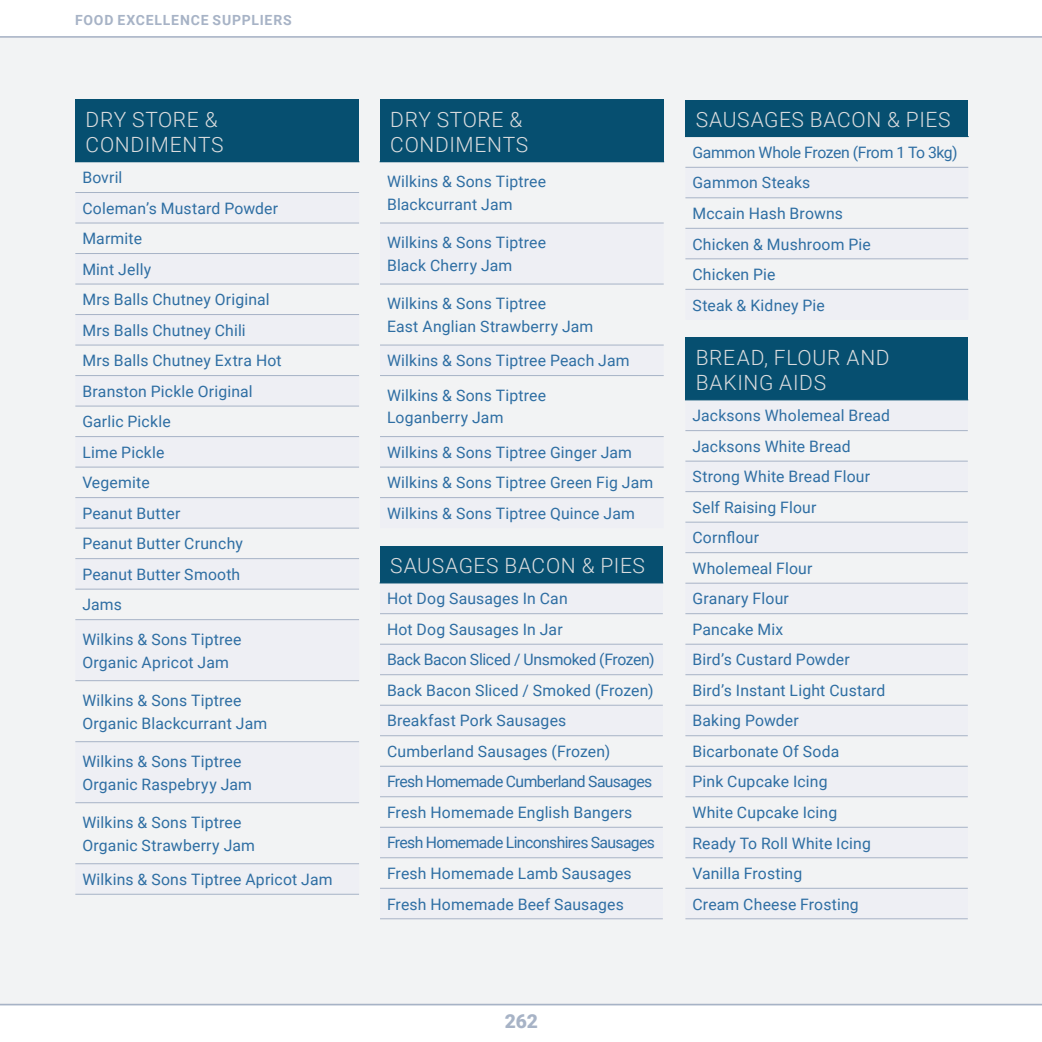
<style>
.page{position:relative;width:1042px;height:1042px;background:#fff}
.page>*{position:absolute;margin:0;border:0;box-sizing:border-box;transform-origin:0 0}
.t1{font:300 21px/25.2px "Roboto";letter-spacing:.03em;color:#dadcde}
.t2{font:900 19.25px "Roboto";color:#a7b3c6}
.t3{font:15.75px/30.4px "Roboto";letter-spacing:.01em;color:#2e6ea3}
.t4{font:700 14px "Roboto";letter-spacing:.06em;color:#a7b3c6}
</style>
<div class="page">
<hr style="left:0;top:1003px;width:1042px;height:2px;background:#a7b3c6">
<hr style="left:0;top:36px;width:1042px;height:2px;background:#a7b3c6">
<div style="left:0;top:38px;width:1042px;height:966px;background:#f2f3f4"></div>
<hr style="left:1041px;top:38px;width:1px;height:966px;background:#dadcde">
<div style="left:380px;top:100px;width:284px;height:62px;background:#064f70"></div>
<svg style="left:380px;top:283px;width:284px;height:216px"></svg>
<hr style="left:379px;top:161px;width:285px;height:1px;background:#064f70">
<hr style="left:380px;top:223px;width:284px;height:1px;background:#a7b3c6">
<hr style="left:380px;top:284px;width:284px;height:1px;background:#a7b3c6">
<hr style="left:380px;top:345px;width:284px;height:1px;background:#a7b3c6">
<hr style="left:380px;top:375px;width:284px;height:1px;background:#a7b3c6">
<hr style="left:380px;top:436px;width:284px;height:1px;background:#a7b3c6">
<hr style="left:380px;top:467px;width:284px;height:1px;background:#a7b3c6">
<hr style="left:380px;top:497px;width:284px;height:1px;background:#a7b3c6">
<div style="left:380px;top:546px;width:283px;height:37px;background:#064f70"></div>
<svg style="left:380px;top:583px;width:283px;height:305px"></svg>
<hr style="left:379px;top:582px;width:284px;height:1px;background:#064f70">
<hr style="left:380px;top:613px;width:283px;height:1px;background:#a7b3c6">
<hr style="left:380px;top:644px;width:283px;height:1px;background:#a7b3c6">
<hr style="left:380px;top:674px;width:283px;height:1px;background:#a7b3c6">
<hr style="left:380px;top:705px;width:283px;height:1px;background:#a7b3c6">
<hr style="left:380px;top:735px;width:283px;height:1px;background:#a7b3c6">
<hr style="left:380px;top:766px;width:283px;height:1px;background:#a7b3c6">
<hr style="left:380px;top:796px;width:283px;height:1px;background:#a7b3c6">
<hr style="left:380px;top:827px;width:283px;height:1px;background:#a7b3c6">
<hr style="left:380px;top:857px;width:283px;height:1px;background:#a7b3c6">
<hr style="left:380px;top:888px;width:283px;height:1px;background:#a7b3c6">
<hr style="left:380px;top:918px;width:283px;height:1px;background:#a7b3c6">
<div style="left:685px;top:100px;width:283px;height:37px;background:#064f70"></div>
<svg style="left:685px;top:198px;width:283px;height:91px"></svg>
<hr style="left:685px;top:167px;width:283px;height:1px;background:#a7b3c6">
<hr style="left:685px;top:197px;width:283px;height:1px;background:#a7b3c6">
<hr style="left:685px;top:228px;width:283px;height:1px;background:#a7b3c6">
<hr style="left:685px;top:258px;width:283px;height:1px;background:#a7b3c6">
<hr style="left:685px;top:289px;width:283px;height:1px;background:#a7b3c6">
<div style="left:685px;top:338px;width:283px;height:62px;background:#064f70"></div>
<svg style="left:685px;top:400px;width:283px;height:488px"></svg>
<hr style="left:685px;top:430px;width:283px;height:1px;background:#a7b3c6">
<hr style="left:685px;top:461px;width:283px;height:1px;background:#a7b3c6">
<hr style="left:685px;top:491px;width:283px;height:1px;background:#a7b3c6">
<hr style="left:685px;top:522px;width:283px;height:1px;background:#a7b3c6">
<hr style="left:685px;top:552px;width:283px;height:1px;background:#a7b3c6">
<hr style="left:685px;top:583px;width:283px;height:1px;background:#a7b3c6">
<hr style="left:685px;top:613px;width:283px;height:1px;background:#a7b3c6">
<hr style="left:685px;top:644px;width:283px;height:1px;background:#a7b3c6">
<hr style="left:685px;top:674px;width:283px;height:1px;background:#a7b3c6">
<hr style="left:685px;top:705px;width:283px;height:1px;background:#a7b3c6">
<hr style="left:685px;top:735px;width:283px;height:1px;background:#a7b3c6">
<hr style="left:685px;top:766px;width:283px;height:1px;background:#a7b3c6">
<hr style="left:685px;top:796px;width:283px;height:1px;background:#a7b3c6">
<hr style="left:685px;top:827px;width:283px;height:1px;background:#a7b3c6">
<hr style="left:685px;top:857px;width:283px;height:1px;background:#a7b3c6">
<hr style="left:685px;top:888px;width:283px;height:1px;background:#a7b3c6">
<hr style="left:685px;top:918px;width:283px;height:1px;background:#a7b3c6">
<div style="left:75px;top:100px;width:284px;height:62px;background:#064f70"></div>
<svg style="left:75px;top:222px;width:284px;height:672px"></svg>
<hr style="left:75px;top:192px;width:284px;height:1px;background:#a7b3c6">
<hr style="left:75px;top:223px;width:284px;height:1px;background:#a7b3c6">
<hr style="left:75px;top:253px;width:284px;height:1px;background:#a7b3c6">
<hr style="left:75px;top:284px;width:284px;height:1px;background:#a7b3c6">
<hr style="left:75px;top:314px;width:284px;height:1px;background:#a7b3c6">
<hr style="left:75px;top:345px;width:284px;height:1px;background:#a7b3c6">
<hr style="left:75px;top:375px;width:284px;height:1px;background:#a7b3c6">
<hr style="left:75px;top:406px;width:284px;height:1px;background:#a7b3c6">
<hr style="left:75px;top:436px;width:284px;height:1px;background:#a7b3c6">
<hr style="left:75px;top:467px;width:284px;height:1px;background:#a7b3c6">
<hr style="left:75px;top:497px;width:284px;height:1px;background:#a7b3c6">
<hr style="left:75px;top:528px;width:284px;height:1px;background:#a7b3c6">
<hr style="left:75px;top:558px;width:284px;height:1px;background:#a7b3c6">
<hr style="left:75px;top:589px;width:284px;height:1px;background:#a7b3c6">
<hr style="left:75px;top:619px;width:284px;height:1px;background:#a7b3c6">
<hr style="left:75px;top:680px;width:284px;height:1px;background:#a7b3c6">
<hr style="left:75px;top:741px;width:284px;height:1px;background:#a7b3c6">
<hr style="left:75px;top:802px;width:284px;height:1px;background:#a7b3c6">
<hr style="left:75px;top:863px;width:284px;height:1px;background:#a7b3c6">
<hr style="left:75px;top:894px;width:284px;height:1px;background:#a7b3c6">
<p class="t4" style="left:75px;top:10px;width:218px">FOOD EXCELLENCE SUPPLIERS</p>
<h1 class="t1" style="left:86px;top:106px;width:140px">DRY STORE &amp;<br>CONDIMENTS</h1>
<p class="t3" style="left:82px;top:162px;width:201px">Bovril<br>Coleman’s Mustard Powder<br>Marmite<br>Mint Jelly<br>Mrs Balls Chutney Original<br>Mrs Balls Chutney Chili<br>Mrs Balls Chutney Extra Hot<br>Branston Pickle Original<br>Garlic Pickle<br>Lime Pickle<br>Vegemite<br>Peanut Butter<br>Peanut Butter Crunchy<br>Peanut Butter Smooth<br>Jams</p>
<p class="t3" style="left:82px;top:627px;width:161px;line-height:22.8px">Wilkins &amp; Sons Tiptree<br>Organic Apricot Jam</p>
<p class="t3" style="left:82px;top:688px;width:186px;line-height:22.8px">Wilkins &amp; Sons Tiptree<br>Organic Blackcurrant Jam</p>
<p class="t3" style="left:82px;top:749px;width:171px;line-height:22.8px">Wilkins &amp; Sons Tiptree<br>Organic Raspebryy Jam</p>
<p class="t3" style="left:82px;top:810px;width:174px;line-height:22.8px">Wilkins &amp; Sons Tiptree<br>Organic Strawberry Jam</p>
<p class="t3" style="left:82px;top:863px;width:252px">Wilkins &amp; Sons Tiptree Apricot Jam</p>
<h1 class="t1" style="left:390px;top:106px;width:140px">DRY STORE &amp;<br>CONDIMENTS</h1>
<p class="t3" style="left:387px;top:169px;width:161px;line-height:22.8px">Wilkins &amp; Sons Tiptree<br>Blackcurrant Jam</p>
<p class="t3" style="left:387px;top:230px;width:161px;line-height:22.8px">Wilkins &amp; Sons Tiptree<br>Black Cherry Jam</p>
<p class="t3" style="left:387px;top:291px;width:208px;line-height:22.8px">Wilkins &amp; Sons Tiptree<br>East Anglian Strawberry Jam</p>
<p class="t3" style="left:387px;top:343px;width:244px;line-height:34.3px">Wilkins &amp; Sons Tiptree Peach Jam<br>Wilkins &amp; Sons Tiptree</p>
<p class="t3" style="left:387px;top:400px;width:246px;line-height:34.3px">Loganberry Jam<br>Wilkins &amp; Sons Tiptree Ginger Jam</p>
<p class="t3" style="left:387px;top:467px;width:268px">Wilkins &amp; Sons Tiptree Green Fig Jam<br>Wilkins &amp; Sons Tiptree Quince Jam</p>
<h1 class="t1" style="left:390px;top:552px;width:256px">SAUSAGES BACON &amp; PIES</h1>
<p class="t3" style="left:387px;top:583px;width:269px">Hot Dog Sausages In Can<br>Hot Dog Sausages In Jar<br>Back Bacon Sliced / Unsmoked (Frozen)<br>Back Bacon Sliced / Smoked (Frozen)<br>Breakfast Pork Sausages<br>Cumberland Sausages (Frozen)<br>Fresh Homemade Cumberland Sausages<br>Fresh Homemade English Bangers<br>Fresh Homemade Linconshires Sausages<br>Fresh Homemade Lamb Sausages<br>Fresh Homemade Beef Sausages</p>
<h1 class="t1" style="left:696px;top:106px;width:256px">SAUSAGES BACON &amp; PIES</h1>
<p class="t3" style="left:692px;top:137px;width:267px">Gammon Whole Frozen (From 1 To 3kg)<br>Gammon Steaks<br>Mccain Hash Browns<br>Chicken &amp; Mushroom Pie<br>Chicken Pie<br>Steak &amp; Kidney Pie</p>
<h1 class="t1" style="left:696px;top:344px;width:195px">BREAD, FLOUR AND<br>BAKING AIDS</h1>
<p class="t3" style="left:692px;top:400px;width:199px">Jacksons Wholemeal Bread<br>Jacksons White Bread<br>Strong White Bread Flour<br>Self Raising Flour<br>Cornflour<br>Wholemeal Flour<br>Granary Flour<br>Pancake Mix<br>Bird’s Custard Powder<br>Bird’s Instant Light Custard<br>Baking Powder<br>Bicarbonate Of Soda<br>Pink Cupcake Icing<br>White Cupcake Icing<br>Ready To Roll White Icing<br>Vanilla Frosting<br>Cream Cheese Frosting</p>
<p class="t2" style="left:505px;top:1007px;width:35px">262</p>
</div>
